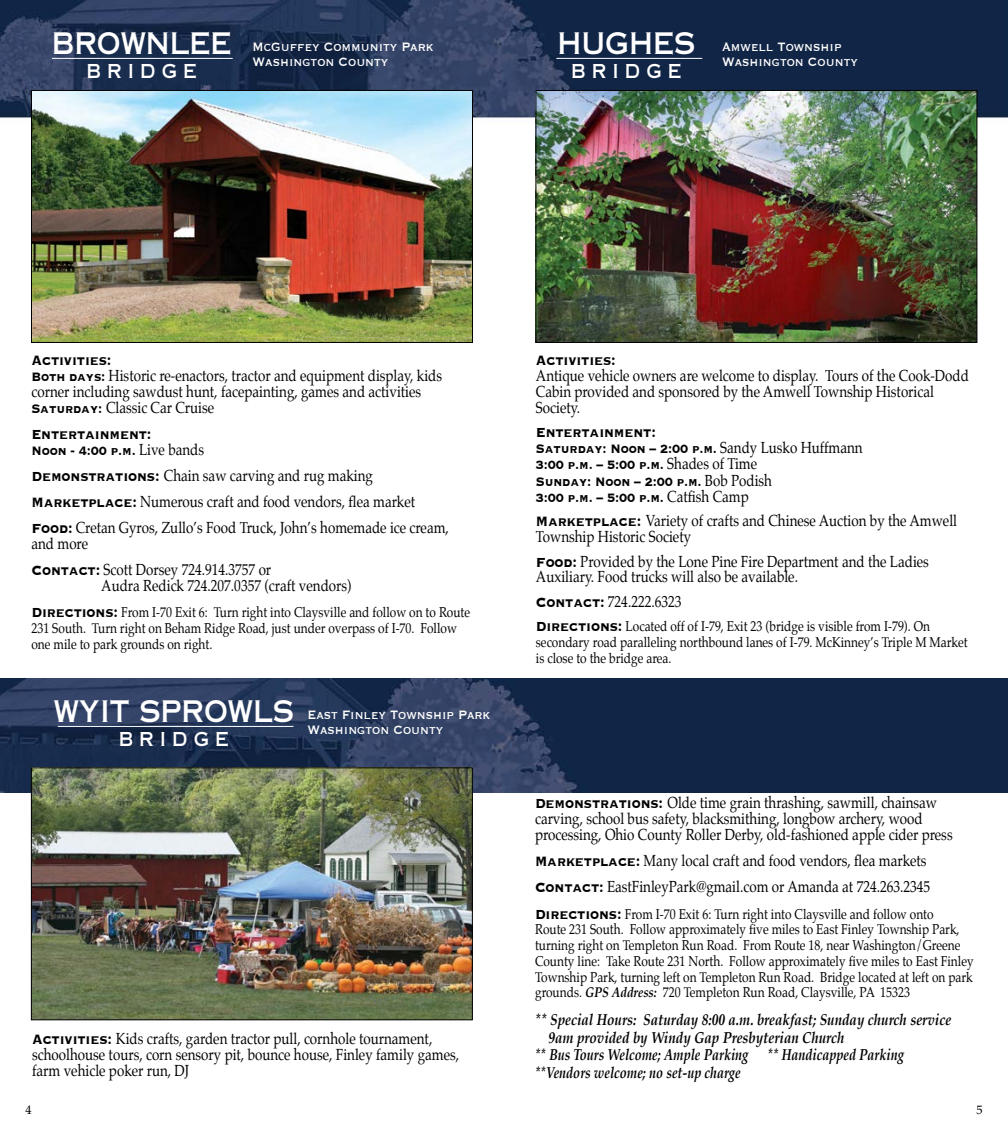
<style>
.page{position:relative;width:1008px;height:1134px;background:#fff}
.page>*{position:absolute;margin:0;border:0;box-sizing:border-box;transform-origin:0 0}
.t1{font:29.75px "Copperplate Thirty One AB";color:#fff;scale:.85 1}
.t2{font:19.25px "Copperplate Thirty One AB";letter-spacing:.37em;color:#fff;scale:.85 1}
.t3{font:700 17.5px "Copperplate";letter-spacing:-.01em;color:#000;scale:.85 1}
.t4{font:15.75px/15.8px "Palatino";color:#000;scale:.85 1}
.t5{font:700 15.75px/15.8px "Copperplate";letter-spacing:-.01em;color:#000;scale:.85 1}
.t6{font:15.75px/15.8px "Copperplate";color:#fff;scale:.85 1}
.t7{font:italic 700 15.75px "Palatino";color:#000;scale:.85 1}
.t8{font:italic 700 15.75px "Palatino";color:#000;scale:.8 1}
.t9{font:14px/15.8px "Palatino";color:#000;scale:.85 1}
.t10{font:12.25px "Palatino";color:#000}
.s1{font-family:"Copperplate";font-weight:700}
.s2{font-family:"Palatino";font-weight:400}
.s3{font-family:"Copperplate";font-weight:700;font-size:17.5px}
.s4{font-weight:700;font-style:italic}
</style>
<div class="page">
<img style="left:0;top:0;width:1008px;height:343px">
<img style="left:33px;top:92px;width:438px;height:249px">
<div style="left:31px;top:90px;width:442px;height:253px;border:1px solid #000"></div>
<hr style="left:52px;top:58px;width:181px;height:1px;background:#fff">
<img style="left:538px;top:92px;width:437px;height:249px">
<div style="left:536px;top:90px;width:441px;height:253px;border:1px solid #000"></div>
<hr style="left:556px;top:58px;width:146px;height:1px;background:#fff">
<img style="left:0;top:678px;width:1008px;height:115px">
<img style="left:33px;top:769px;width:438px;height:249px">
<div style="left:31px;top:767px;width:442px;height:253px;border:1px solid #000"></div>
<hr style="left:58px;top:726px;width:235px;height:1px;background:#fff">
<h1 class="t1" style="left:52px;top:26px;width:213px">BROWNLEE</h1>
<p class="t2" style="left:87px;top:59px;width:131px">BRIDGE</p>
<p class="t6" style="left:253px;top:38px;width:214px">McGuffey Community Park<br>Washington County</p>
<h1 class="t1" style="left:558px;top:26px;width:163px">HUGHES</h1>
<p class="t2" style="left:571px;top:59px;width:131px">BRIDGE</p>
<p class="t6" style="left:722px;top:38px;width:161px">Amwell Township<br>Washington County</p>
<p class="t3" style="left:32px;top:349px;width:96px">Activities:</p>
<p class="t4" style="left:32px;top:369px;width:485px"><span class="s1">Both days:</span> Historic re-enactors, tractor and equipment display, kids corner including sawdust hunt, facepainting, games and activities<br><span class="s1">Saturday:</span> Classic Car Cruise</p>
<p class="t3" style="left:32px;top:423px;width:143px">Entertainment:</p>
<p class="t5" style="left:32px;top:442px;width:205px">Noon - 4:00 p.m. <span class="s2">Live bands</span></p>
<p class="t4" style="left:32px;top:464px;width:493px;line-height:26.2px"><span class="s3">Demonstrations:</span> Chain saw carving and rug making<br><span class="s3">Marketplace:</span> Numerous craft and food vendors, flea market<br><span class="s3">Food:</span> Cretan Gyros, Zullo’s Food Truck, John’s homemade ice cream,</p>
<p class="t4" style="left:32px;top:532px;width:284px;line-height:26.2px">and more<br><span class="s3">Contact:</span> Scott Dorsey 724.914.3757 or</p>
<p class="t4" style="left:101px;top:579px;width:296px">Audra Redick 724.207.0357 (craft vendors)</p>
<p class="t9" style="left:31px;top:606px;width:518px"><span class="s3">Directions:</span> From I-70 Exit 6: Turn right into Claysville and follow on to Route<br>231 South. Turn right on Beham Ridge Road, just under overpass of I-70. Follow one mile to park grounds on right.</p>
<h1 class="t1" style="left:54px;top:694px;width:284px">WYIT SPROWLS</h1>
<p class="t2" style="left:119px;top:727px;width:131px">BRIDGE</p>
<p class="t6" style="left:307px;top:706px;width:216px">East Finley Township Park<br>Washington County</p>
<p class="t4" style="left:32px;top:1032px;width:504px"><span class="s3">Activities:</span> Kids crafts, garden tractor pull, cornhole tournament, schoolhouse tours, corn sensory pit, bounce house, Finley family games, farm vehicle poker run, DJ</p>
<p class="t3" style="left:536px;top:349px;width:96px">Activities:</p>
<p class="t4" style="left:536px;top:369px;width:511px">Antique vehicle owners are welcome to display. Tours of the Cook-Dodd<br>Cabin provided and sponsored by the Amwell Township Historical<br>Society.</p>
<p class="t3" style="left:536px;top:421px;width:143px">Entertainment:</p>
<p class="t5" style="left:536px;top:440px;width:386px">Saturday: Noon – 2:00 p.m. <span class="s2">Sandy Lusko Huffmann<br></span>3:00 p.m. – 5:00 p.m. <span class="s2">Shades of Time</span></p>
<p class="t5" style="left:536px;top:473px;width:279px">Sunday: Noon – 2:00 p.m. <span class="s2">Bob Podish<br></span>3:00 p.m. – 5:00 p.m. <span class="s2">Catfish Camp</span></p>
<p class="t4" style="left:536px;top:515px;width:497px"><span class="s3">Marketplace:</span> Variety of crafts and Chinese Auction by the Amwell<br>Township Historic Society</p>
<p class="t4" style="left:536px;top:555px;width:464px"><span class="s3">Food:</span> Provided by the Lone Pine Fire Department and the Ladies<br>Auxiliary. Food trucks will also be available.</p>
<p class="t4" style="left:536px;top:595px;width:173px"><span class="s3">Contact:</span> 724.222.6323</p>
<p class="t9" style="left:536px;top:620px;width:509px"><span class="s3">Directions:</span> Located off of I-79, Exit 23 (bridge is visible from I-79). On secondary road paralleling northbound lanes of I-79. McKinney’s Triple M Market is close to the bridge area.</p>
<p class="t4" style="left:535px;top:796px;width:493px"><span class="s3">Demonstrations:</span> Olde time grain thrashing, sawmill, chainsaw carving, school bus safety, blacksmithing, longbow archery, wood processing, Ohio County Roller Derby, old-fashioned apple cider press</p>
<p class="t4" style="left:535px;top:849px;width:467px;line-height:26.2px"><span class="s3">Marketplace:</span> Many local craft and food vendors, flea markets<br><span class="s3">Contact:</span> EastFinleyPark@gmail.com or Amanda at 724.263.2345</p>
<p class="t9" style="left:535px;top:907px;width:518px"><span class="s3">Directions:</span> From I-70 Exit 6: Turn right into Claysville and follow onto<br>Route 231 South. Follow approximately five miles to East Finley Township Park, turning right on Templeton Run Road. From Route 18, near Washington/Greene County line: Take Route 231 North. Follow approximately five miles to East Finley Township Park, turning left on Templeton Run Road. Bridge located at left on park grounds. <span class="s4">GPS Address:</span> 720 Templeton Run Road, Claysville, PA 15323</p>
<p class="t7" style="left:535px;top:1010px;width:491px">** Special Hours: Saturday 8:00 a.m. breakfast; Sunday church service</p>
<p class="t7" style="left:548px;top:1028px;width:350px">9am provided by Windy Gap Presbyterian Church</p>
<p class="t8" style="left:535px;top:1045px;width:463px">** Bus Tours Welcome; Ample Parking ** Handicapped Parking</p>
<p class="t8" style="left:535px;top:1063px;width:259px">**Vendors welcome; no set-up charge</p>
<p class="t10" style="left:25px;top:1102px;width:8px">4</p>
<p class="t10" style="left:976px;top:1102px;width:8px">5</p>
</div>
